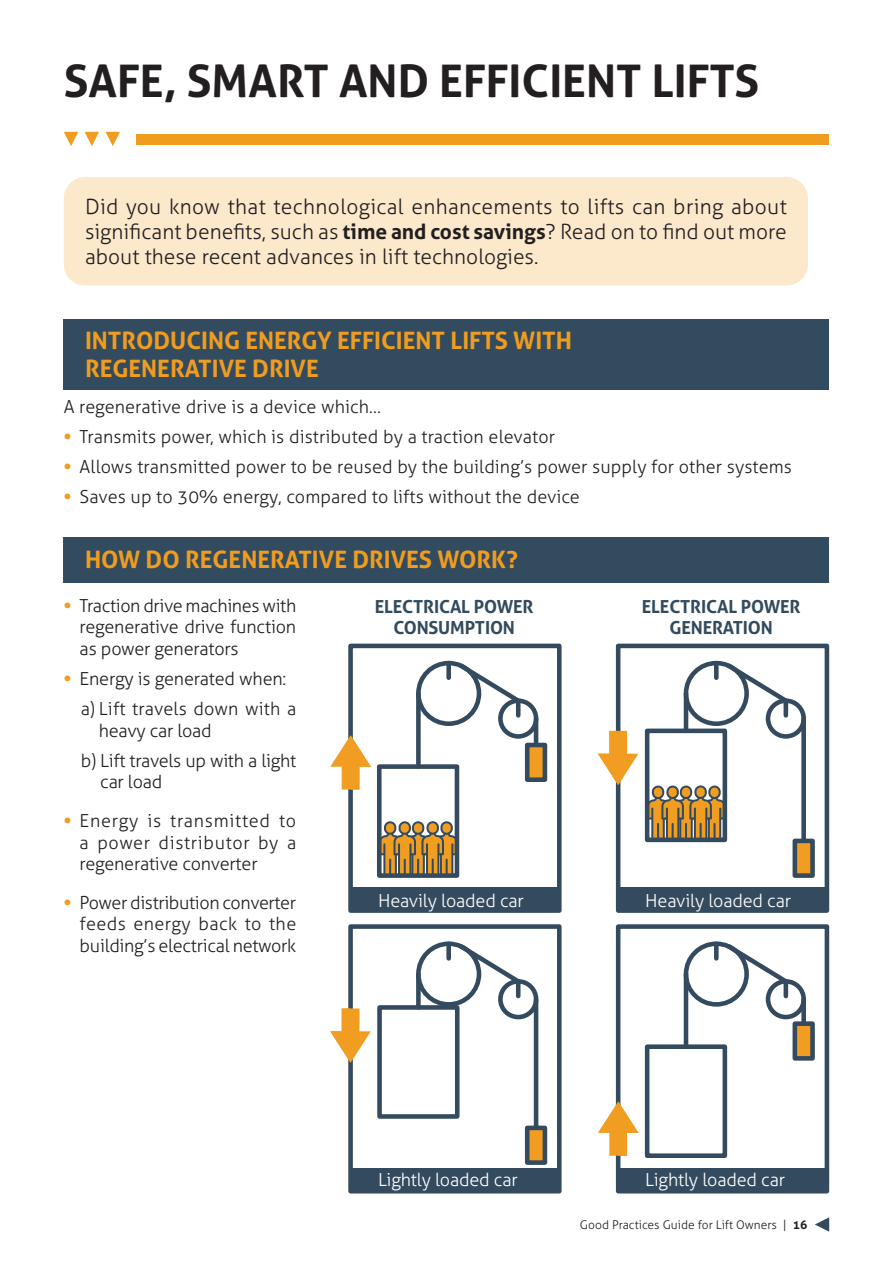
<style>
.page{position:relative;width:893px;height:1263px;background:#fff}
.page>*{position:absolute;margin:0;border:0;box-sizing:border-box;transform-origin:0 0}
.t1{font:700 45px "Aller";color:#231f20}
.Sub_Header{font:700 24px/28.8px "Aller";color:#f09c1f}
.Intro_Text{font:300 21px/25.2px "Aller";color:#231f20;text-align:justify}
.Body_Text{font:300 18px/21.6px "Aller";letter-spacing:.005em;color:#231f20;text-align:justify}
.Body_Text-2{font:300 18px "Aller";letter-spacing:-.01em;color:#fff}
.Body_Text-3{font:700 18px/21.6px "Aller";letter-spacing:-.01em;color:#334b5f;text-align:center}
.Body_Text-4{font:300 18px/21.6px "Aller";letter-spacing:-.015em;color:#231f20}
.t2{font:300 12px "Aller";color:#231f20}
.s1{font-weight:700}
.s2{font-family:"Neo Sans Pro";font-weight:400;color:#f09c1f}
</style>
<div class="page">
<div style="left:137px;top:134px;width:692px;height:10px;background:#f09c1f"></div>
<svg style="left:64px;top:132px;width:14px;height:14px"></svg>
<svg style="left:85px;top:132px;width:14px;height:14px"></svg>
<svg style="left:106px;top:132px;width:14px;height:14px"></svg>
<div style="left:64px;top:177px;width:744px;height:108px;background:#fce8cb;border-radius:21px"></div>
<div style="left:64px;top:319px;width:765px;height:70px;background:#334b5f"></div>
<div style="left:64px;top:537px;width:765px;height:46px;background:#334b5f"></div>
<div style="left:498px;top:698px;width:40px;height:41px;border:5px solid #344b5f;border-radius:50%"></div>
<hr style="left:516px;top:701px;width:4px;height:14px;background:#344b5f">
<div style="left:416px;top:661px;width:65px;height:65px;border:5px solid #344b5f;border-radius:50%"></div>
<div style="left:446px;top:663px;width:5px;height:15px;background:#344b5f"></div>
<svg style="left:455px;top:661px;width:69px;height:46px"></svg>
<hr style="left:534px;top:718px;width:4px;height:27px;background:#344b5f">
<div style="left:527px;top:745px;width:18px;height:35px;background:#f09d22"></div>
<div style="left:525px;top:743px;width:22px;height:39px;border:5px solid #344b5f"></div>
<div style="left:416px;top:693px;width:5px;height:73px;background:#344b5f"></div>
<div style="left:348px;top:644px;width:214px;height:269px;border:5px solid #344b5f"></div>
<div style="left:498px;top:979px;width:40px;height:40px;border:5px solid #344b5f;border-radius:50%"></div>
<hr style="left:516px;top:981px;width:4px;height:15px;background:#344b5f">
<div style="left:416px;top:941px;width:65px;height:66px;border:5px solid #344b5f;border-radius:50%"></div>
<div style="left:446px;top:944px;width:5px;height:14px;background:#344b5f"></div>
<svg style="left:455px;top:942px;width:69px;height:46px"></svg>
<hr style="left:534px;top:999px;width:4px;height:146px;background:#344b5f">
<div style="left:527px;top:1128px;width:18px;height:34px;background:#f09d22"></div>
<div style="left:525px;top:1125px;width:22px;height:40px;border:5px solid #344b5f"></div>
<div style="left:416px;top:974px;width:5px;height:33px;background:#344b5f"></div>
<svg style="left:330px;top:735px;width:41px;height:54px"></svg>
<div style="left:351px;top:887px;width:208px;height:23px;background:#344b5f"></div>
<div style="left:618px;top:887px;width:209px;height:23px;background:#344b5f"></div>
<div style="left:351px;top:1168px;width:208px;height:23px;background:#344b5f"></div>
<div style="left:618px;top:1168px;width:209px;height:23px;background:#344b5f"></div>
<div style="left:766px;top:698px;width:40px;height:41px;border:5px solid #344b5f;border-radius:50%"></div>
<hr style="left:784px;top:701px;width:4px;height:14px;background:#344b5f">
<div style="left:684px;top:661px;width:65px;height:65px;border:5px solid #344b5f;border-radius:50%"></div>
<div style="left:714px;top:663px;width:5px;height:15px;background:#344b5f"></div>
<svg style="left:722px;top:661px;width:70px;height:46px"></svg>
<div style="left:801px;top:718px;width:5px;height:123px;background:#344b5f"></div>
<div style="left:795px;top:841px;width:17px;height:34px;background:#f09d22"></div>
<div style="left:792px;top:839px;width:23px;height:39px;border:5px solid #344b5f"></div>
<hr style="left:684px;top:693px;width:4px;height:38px;background:#344b5f">
<div style="left:616px;top:644px;width:213px;height:269px;border:5px solid #344b5f"></div>
<div style="left:616px;top:924px;width:213px;height:269px;border:5px solid #344b5f"></div>
<div style="left:348px;top:924px;width:214px;height:269px;border:5px solid #344b5f"></div>
<div style="left:766px;top:979px;width:40px;height:40px;border:5px solid #344b5f;border-radius:50%"></div>
<hr style="left:784px;top:981px;width:4px;height:15px;background:#344b5f">
<div style="left:684px;top:941px;width:65px;height:66px;border:5px solid #344b5f;border-radius:50%"></div>
<div style="left:714px;top:944px;width:5px;height:14px;background:#344b5f"></div>
<svg style="left:722px;top:942px;width:70px;height:46px"></svg>
<div style="left:801px;top:999px;width:5px;height:25px;background:#344b5f"></div>
<div style="left:795px;top:1024px;width:17px;height:34px;background:#f09d22"></div>
<div style="left:792px;top:1021px;width:23px;height:40px;border:5px solid #344b5f"></div>
<hr style="left:684px;top:974px;width:4px;height:73px;background:#344b5f">
<div style="left:645px;top:1044px;width:82px;height:114px;border:5px solid #344b5f"></div>
<div style="left:377px;top:1005px;width:82px;height:114px;border:5px solid #344b5f"></div>
<svg style="left:651px;top:785px;width:70px;height:51px;background:#b08a4d"></svg>
<div style="left:645px;top:728px;width:82px;height:114px;border:5px solid #344b5f"></div>
<svg style="left:383px;top:821px;width:70px;height:51px;background:#b08a4c"></svg>
<div style="left:377px;top:764px;width:82px;height:114px;border:5px solid #344b5f"></div>
<svg style="left:598px;top:731px;width:40px;height:54px"></svg>
<svg style="left:598px;top:1101px;width:40px;height:55px"></svg>
<svg style="left:330px;top:1008px;width:41px;height:55px"></svg>
<svg style="left:815px;top:1217px;width:14px;height:15px"></svg>
<p class="t1" style="left:64px;top:53px;width:697px">SAFE, SMART AND EFFICIENT LIFTS</p>
<p class="Intro_Text" style="left:85px;top:194px;width:703px">Did you know that technological enhancements to lifts can bring about significant benefits, such as <span class="s1">time and cost savings</span>? Read on to find out more about these recent advances in lift technologies.</p>
<p class="Sub_Header" style="left:85px;top:325px;width:489px">INTRODUCING ENERGY EFFICIENT LIFTS WITH<br>REGENERATIVE DRIVE</p>
<p class="Body_Text" style="left:64px;top:396px;width:319px">A regenerative drive is a device which…</p>
<p class="Body_Text" style="left:64px;top:426px;width:493px"><span class="s2">•</span> Transmits power, which is distributed by a traction elevator</p>
<p class="Body_Text" style="left:64px;top:456px;width:730px"><span class="s2">•</span> Allows transmitted power to be reused by the building’s power supply for other systems</p>
<p class="Body_Text" style="left:64px;top:486px;width:518px"><span class="s2">•</span> Saves up to 30% energy, compared to lifts without the device</p>
<p class="Sub_Header" style="left:85px;top:545px;width:434px">HOW DO REGENERATIVE DRIVES WORK?</p>
<p class="Body_Text-3" style="left:375px;top:595px;width:160px">ELECTRICAL POWER</p>
<p class="Body_Text-3" style="left:393px;top:617px;width:123px">CONSUMPTION</p>
<p class="Body_Text" style="left:80px;top:594px;width:218px;text-indent:-16px"><span class="s2">•</span> Traction drive machines with regenerative drive function as power generators</p>
<p class="Body_Text" style="left:64px;top:668px;width:224px"><span class="s2">•</span> Energy is generated when:</p>
<p class="Body_Text" style="left:99px;top:698px;width:199px;text-indent:-18px">a) Lift travels down with a heavy car load</p>
<p class="Body_Text-4" style="left:100px;top:750px;width:197px;text-indent:-20px">b) Lift travels up with a light car load</p>
<p class="Body_Text" style="left:80px;top:810px;width:218px;text-indent:-16px"><span class="s2">•</span> Energy is transmitted to a power distributor by a regenerative converter</p>
<p class="Body_Text" style="left:80px;top:892px;width:218px;text-indent:-16px"><span class="s2">•</span> Power distribution converter feeds energy back to the building’s electrical network</p>
<p class="Body_Text-2" style="left:378px;top:890px;width:147px">Heavily loaded car</p>
<p class="Body_Text-3" style="left:642px;top:595px;width:160px">ELECTRICAL POWER<br>GENERATION</p>
<p class="Body_Text-2" style="left:645px;top:890px;width:147px">Heavily loaded car</p>
<p class="Body_Text-2" style="left:378px;top:1169px;width:141px">Lightly loaded car</p>
<p class="Body_Text-2" style="left:645px;top:1169px;width:141px">Lightly loaded car</p>
<p class="t2" style="left:580px;top:1217px;width:229px">Good Practices Guide for Lift Owners | <span class="s1">16</span></p>
</div>
